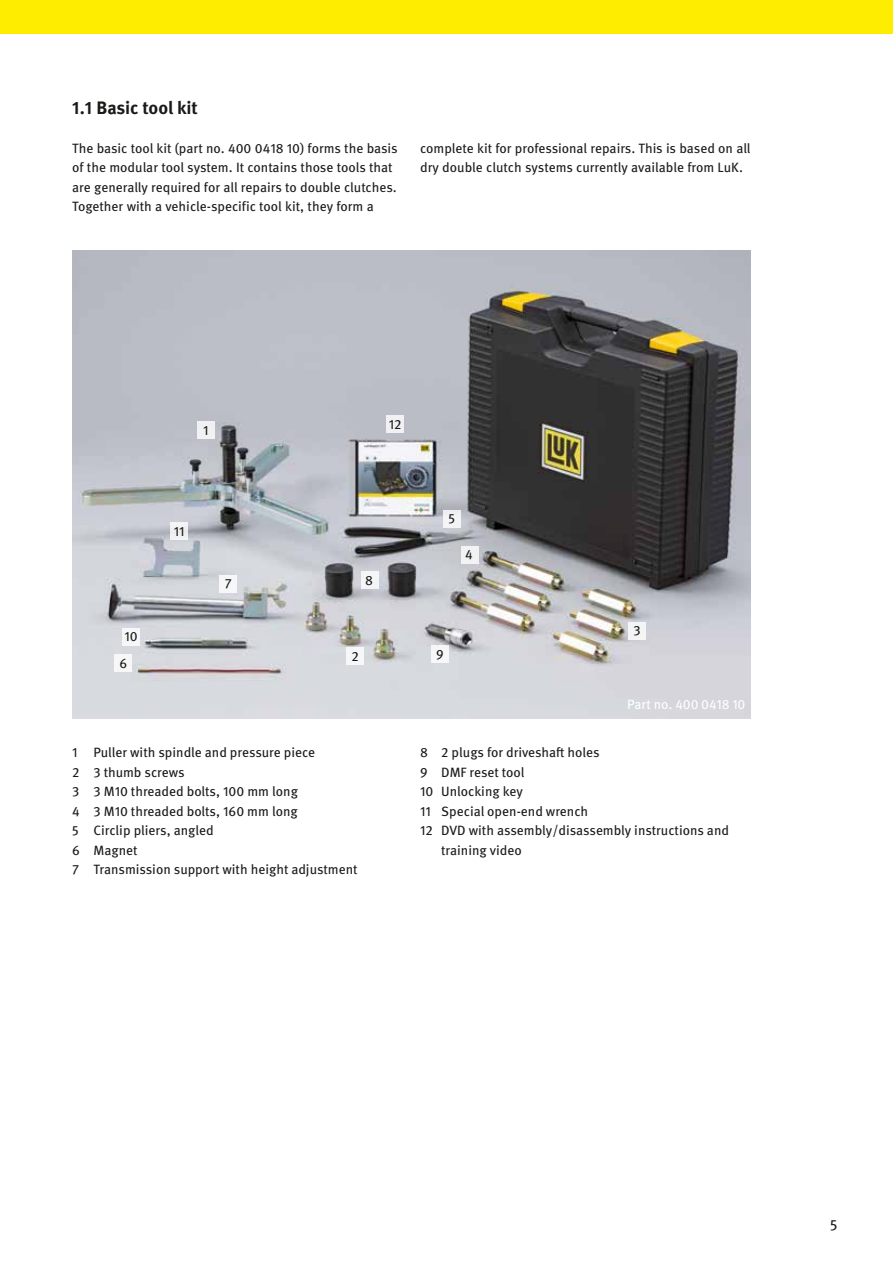
<style>
.page{position:relative;width:893px;height:1263px;background:#fff}
.page>*{position:absolute;margin:0;border:0;box-sizing:border-box;transform-origin:0 0}
.t1{font:700 18px "Meta OT";letter-spacing:-.01em;color:#1a1a18}
.t2{font:15px "Meta OT";color:#1a1a18}
.t3{font:13.5px/19.5px "Meta OT";color:#1a1a18}
.t4{font:13.5px "Meta OT";letter-spacing:-.01em;color:#fff}
</style>
<div class="page">
<div style="left:0;top:0;width:893px;height:34px;background:#ffed00"></div>
<img style="left:72px;top:250px;width:679px;height:468px">
<div style="left:115px;top:655px;width:17px;height:17px;background:#f7f7f8"></div>
<div style="left:443px;top:510px;width:17px;height:17px;background:#f3f4f6"></div>
<div style="left:361px;top:572px;width:17px;height:17px;background:#f5f5f7"></div>
<div style="left:220px;top:575px;width:17px;height:17px;background:#f6f7f8"></div>
<div style="left:198px;top:422px;width:17px;height:17px;background:#f1f2f4"></div>
<div style="left:431px;top:646px;width:17px;height:17px;background:#f6f7f8"></div>
<div style="left:123px;top:628px;width:17px;height:17px;background:#f6f7f8"></div>
<div style="left:387px;top:416px;width:17px;height:17px;background:#f1f1f3"></div>
<div style="left:171px;top:523px;width:17px;height:17px;background:#f0f1f2"></div>
<div style="left:347px;top:648px;width:17px;height:17px;background:#f6f7f8"></div>
<div style="left:629px;top:622px;width:17px;height:17px;background:#f5f5f6"></div>
<div style="left:461px;top:546px;width:17px;height:17px;background:#f2f3f4"></div>
<h1 class="t1" style="left:72px;top:96px;width:127px">1.1 Basic tool kit</h1>
<p class="t3" style="left:72px;top:139px;width:327px">The basic tool kit (part no. 400 0418 10) forms the basis of the modular tool system. It contains those tools that are generally required for all repairs to double clutches.<br>Together with a vehicle-specific tool kit, they form a</p>
<p class="t3" style="left:420px;top:139px;width:332px">complete kit for professional repairs. This is based on all dry double clutch systems currently available from LuK.</p>
<p class="t3" style="left:203px;top:421px;width:7px">1</p>
<p class="t3" style="left:389px;top:415px;width:14px">12</p>
<p class="t3" style="left:174px;top:522px;width:12px">11</p>
<p class="t3" style="left:124px;top:627px;width:15px">10</p>
<p class="t3" style="left:119px;top:653px;width:9px">6</p>
<p class="t3" style="left:225px;top:574px;width:8px">7</p>
<p class="t3" style="left:365px;top:571px;width:9px">8</p>
<p class="t3" style="left:351px;top:646px;width:9px">2</p>
<p class="t3" style="left:72px;top:743px;width:287px">1 Puller with spindle and pressure piece<br>2 3 thumb screws<br>3 3 M10 threaded bolts, 100 mm long<br>4 3 M10 threaded bolts, 160 mm long<br>5 Circlip pliers, angled<br>6 Magnet<br>7 Transmission support with height adjustment</p>
<p class="t3" style="left:448px;top:509px;width:8px">5</p>
<p class="t3" style="left:465px;top:545px;width:9px">4</p>
<p class="t3" style="left:436px;top:644px;width:9px">9</p>
<p class="t3" style="left:634px;top:620px;width:9px">3</p>
<p class="t4" style="left:627px;top:696px;width:120px">Part no. 400 0418 10</p>
<p class="t3" style="left:420px;top:743px;width:181px">8 2 plugs for driveshaft holes</p>
<p class="t3" style="left:420px;top:762px;width:106px">9 DMF reset tool</p>
<p class="t3" style="left:420px;top:782px;width:105px">10 Unlocking key</p>
<p class="t3" style="left:420px;top:801px;width:170px">11 Special open-end wrench</p>
<p class="t3" style="left:420px;top:821px;width:311px">12 DVD with assembly/disassembly instructions and</p>
<p class="t3" style="left:441px;top:840px;width:82px">training video</p>
<p class="t2" style="left:830px;top:1215px;width:9px">5</p>
</div>
